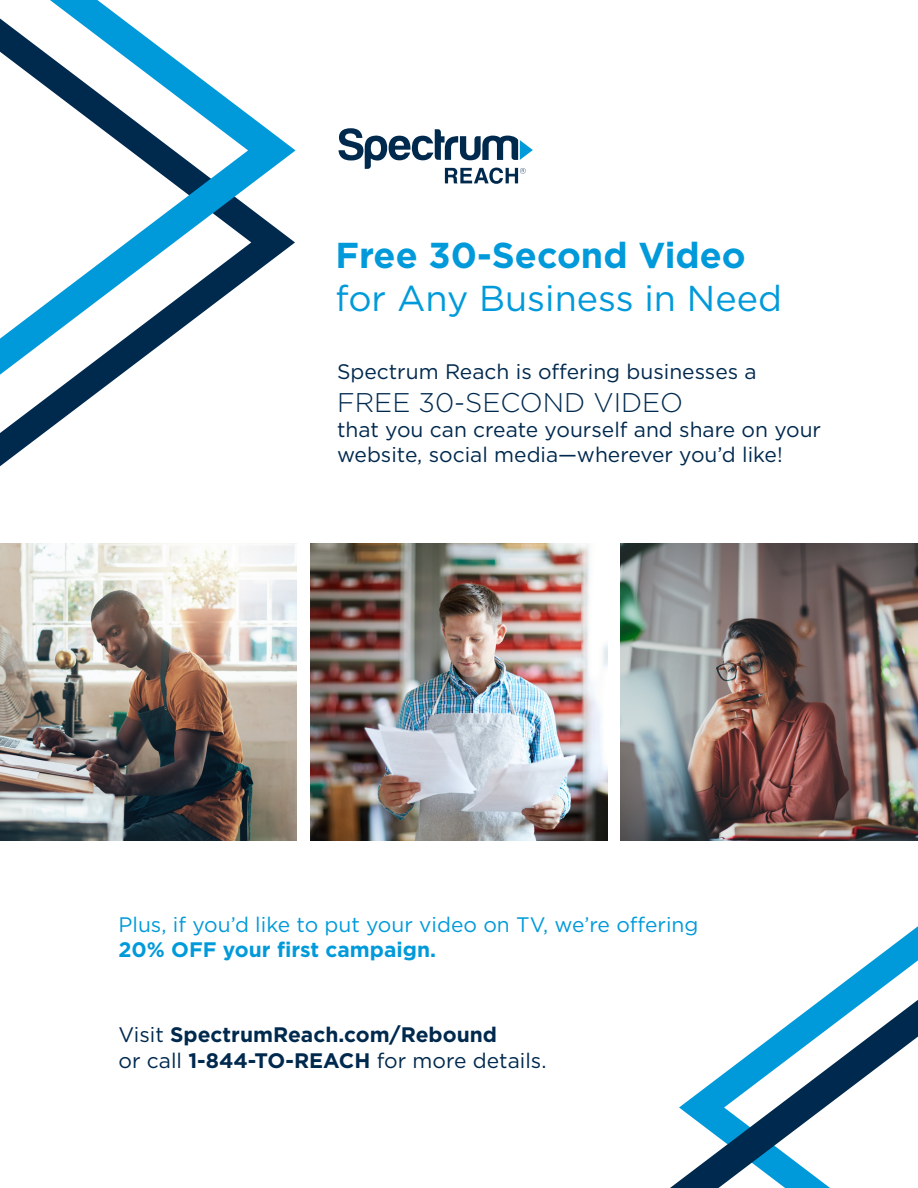
<style>
.page{position:relative;width:918px;height:1188px;background:#fff}
.page>*{position:absolute;margin:0;border:0;box-sizing:border-box;transform-origin:0 0}
.t1{font:36px "Gotham";color:#009ada}
.t2{font:700 36px "Gotham";color:#009ada}
.t3{font:300 27px "Gotham";color:#00294e}
.t4{font:21px/25.2px "Gotham";color:#00294e}
.t5{font:21px "Gotham";color:#009ada}
.t6{font:700 21px "Gotham";color:#00294e}
.t7{font:700 21px "Gotham";color:#009ada}
.s1{font-weight:400}
.s2{font-weight:700}
</style>
<div class="page">
<img style="left:0;top:544px;width:297px;height:297px">
<svg style="left:0;top:375px;width:120px;height:91px"></svg>
<svg style="left:0;top:0;width:296px;height:375px"></svg>
<svg style="left:821px;top:926px;width:97px;height:74px"></svg>
<svg style="left:670px;top:1000px;width:248px;height:188px"></svg>
<img style="left:311px;top:544px;width:297px;height:297px">
<img style="left:621px;top:544px;width:297px;height:297px">
<svg style="left:339px;top:128px;width:194px;height:56px"></svg>
<p class="t2" style="left:336px;top:231px;width:412px">Free 30-Second Video</p>
<p class="t1" style="left:336px;top:275px;width:448px">for Any Business in Need</p>
<p class="t4" style="left:337px;top:359px;width:421px">Spectrum Reach is offering businesses a</p>
<p class="t3" style="left:337px;top:385px;width:348px">FREE 30-SECOND VIDEO</p>
<p class="t4" style="left:337px;top:416px;width:486px">that you can create yourself and share on your website, social media—wherever you’d like!</p>
<p class="t5" style="left:118px;top:911px;width:582px">Plus, if you’d like to put your video on TV, we’re offering</p>
<p class="t7" style="left:118px;top:936px;width:319px">20% OFF your first campaign.</p>
<p class="t6" style="left:118px;top:1021px;width:380px"><span class="s1">Visit</span> SpectrumReach.com/Rebound</p>
<p class="t4" style="left:118px;top:1047px;width:430px">or call <span class="s2">1-844-TO-REACH</span> for more details.</p>
</div>
